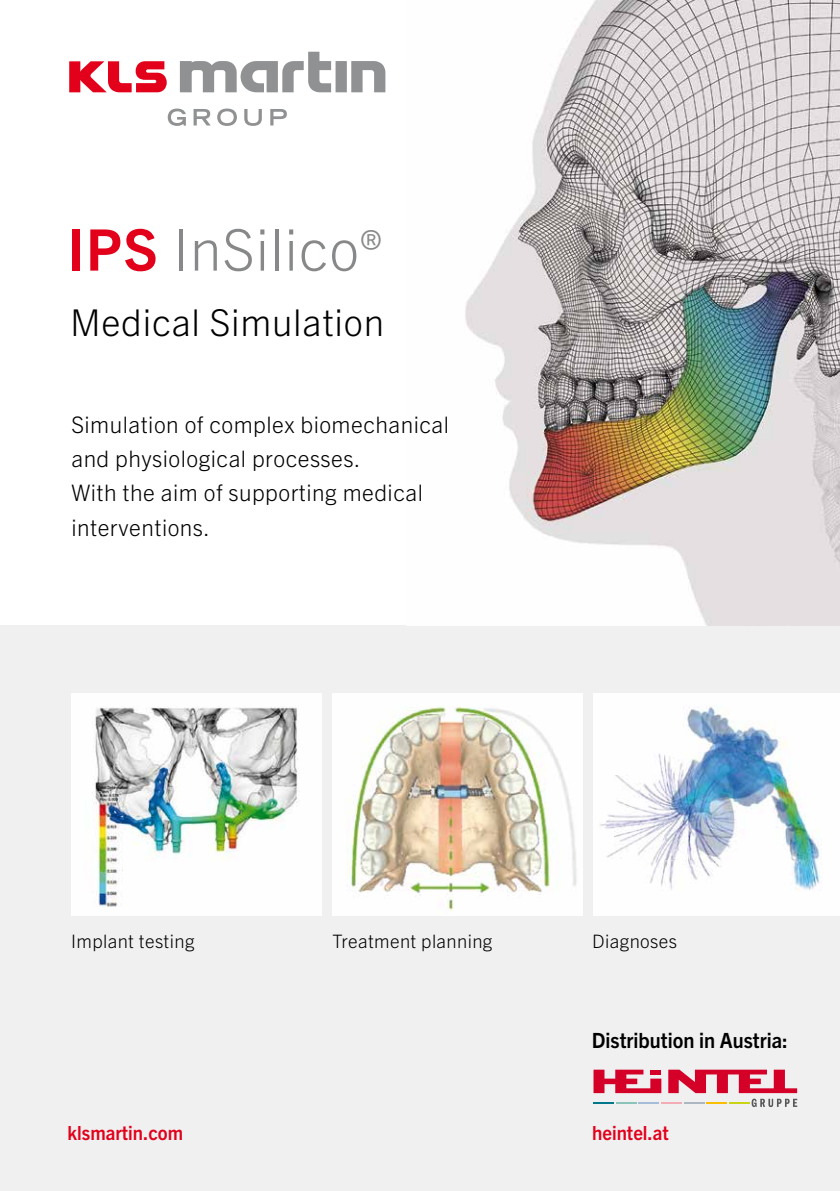
<style>
.page{position:relative;width:840px;height:1191px;background:#fff}
.page>*{position:absolute;margin:0;border:0;box-sizing:border-box;transform-origin:0 0}
.t1{font:300 57.4px "Trade Gothic Next LT Pro";letter-spacing:.02em;color:#87888a}
.t2{font:300 37px "Trade Gothic Next LT Pro";letter-spacing:.02em;color:#000}
.t3{font:300 22.8px/34.2px "Trade Gothic Next LT Pro";letter-spacing:.02em;color:#000}
.t4{font:700 21px "Trade Gothic Next LT Pro";color:#000;scale:.95 1}
.t5{font:700 19.6px "Trade Gothic Next LT Pro";color:#e2001a;scale:.95 1}
.t6{font:300 18.6px "Trade Gothic Next LT Pro";letter-spacing:.02em;color:#000}
.s1{font-weight:700;color:#e2001a}
</style>
<div class="page">
<div style="left:0;top:625px;width:839px;height:566px;background:#f0f0f1"></div>
<img style="left:465px;top:0;width:374px;height:625px">
<img style="left:71px;top:693px;width:250px;height:222px">
<img style="left:332px;top:693px;width:250px;height:222px">
<img style="left:593px;top:693px;width:246px;height:222px">
<svg style="left:168px;top:109px;width:18px;height:17px"></svg>
<svg style="left:193px;top:109px;width:17px;height:16px"></svg>
<svg style="left:217px;top:109px;width:20px;height:17px"></svg>
<svg style="left:244px;top:109px;width:18px;height:17px"></svg>
<svg style="left:270px;top:109px;width:17px;height:16px"></svg>
<svg style="left:180px;top:52px;width:205px;height:40px"></svg>
<svg style="left:69px;top:61px;width:98px;height:31px"></svg>
<svg style="left:593px;top:1069px;width:203px;height:38px"></svg>
<h1 class="t1" style="left:68px;top:210px;width:316px"><span class="s1">IPS</span> InSilico<sup>®</sup></h1>
<h2 class="t2" style="left:70px;top:297px;width:315px">Medical Simulation</h2>
<p class="t3" style="left:71px;top:406px;width:379px">Simulation of complex biomechanical and physiological processes.<br>With the aim of supporting medical interventions.</p>
<p class="t6" style="left:71px;top:927px;width:125px">Implant testing</p>
<p class="t6" style="left:332px;top:927px;width:161px">Treatment planning</p>
<p class="t6" style="left:591px;top:927px;width:86px">Diagnoses</p>
<p class="t4" style="left:591px;top:1026px;width:208px">Distribution in Austria:</p>
<p class="t5" style="left:68px;top:1118px;width:123px">klsmartin.com</p>
<p class="t5" style="left:591px;top:1118px;width:82px">heintel.at</p>
</div>
